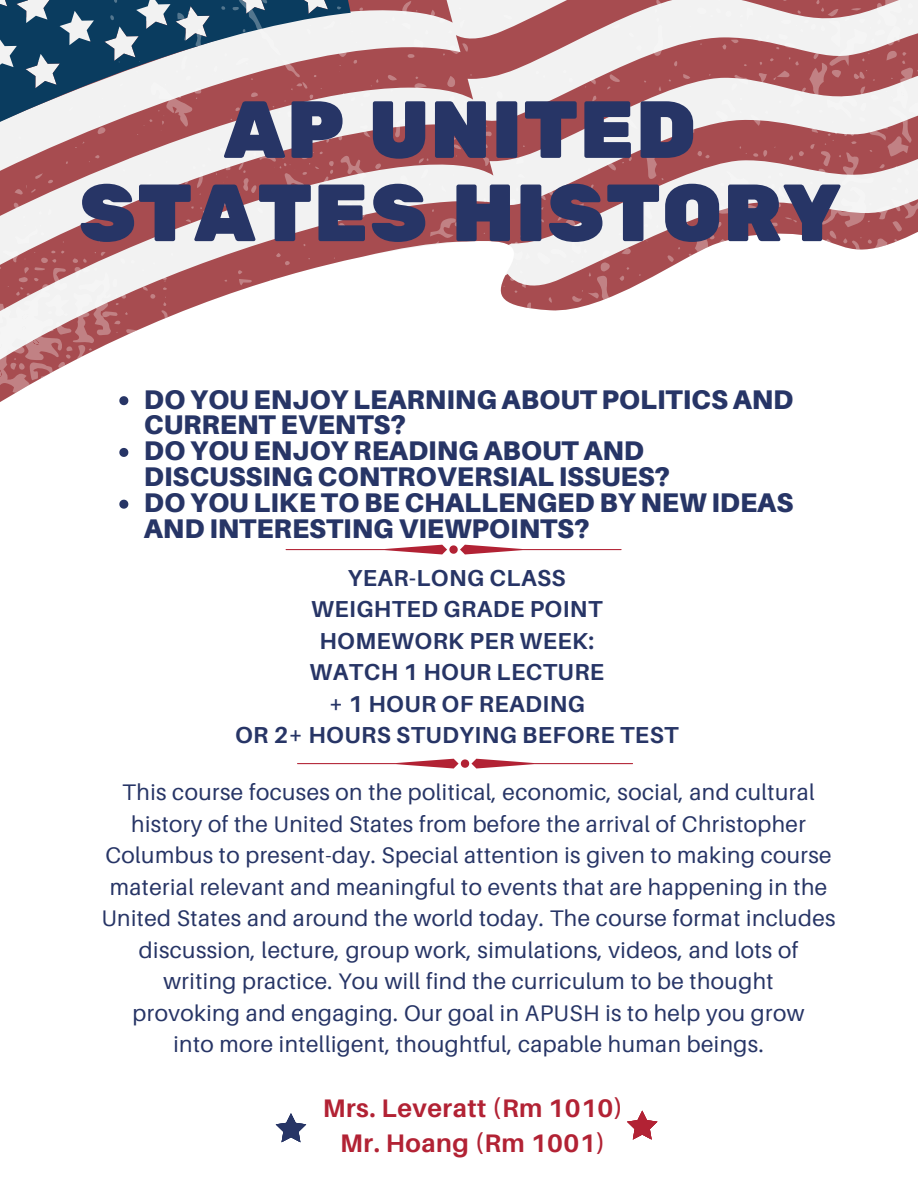
<style>
.page{position:relative;width:918px;height:1188px;background:#fff}
.page>*{position:absolute;margin:0;border:0;box-sizing:border-box;transform-origin:0 0}
.t1{font:80.85px/83.2px "Rubik One";color:#273566;text-align:center}
.t2{font:900 27px/25.8px "Aileron";color:#273566}
.t3{font:700 25.35px/35px "Aileron";letter-spacing:.02em;color:#b22234;text-align:center}
.t4{font:700 23.1px/31.5px "Aileron";letter-spacing:.02em;color:#273566;text-align:center}
.t5{font:22.5px "Aileron";letter-spacing:.02em;color:#273566}
</style>
<div class="page">
<svg style="left:0;top:0;width:918px;height:406px"></svg>
<svg style="left:119px;top:396px;width:9px;height:9px"></svg>
<svg style="left:119px;top:448px;width:9px;height:9px"></svg>
<svg style="left:119px;top:500px;width:9px;height:9px"></svg>
<svg style="left:286px;top:545px;width:336px;height:9px"></svg>
<svg style="left:276px;top:1113px;width:30px;height:29px"></svg>
<svg style="left:627px;top:1111px;width:30px;height:29px"></svg>
<svg style="left:297px;top:759px;width:336px;height:10px"></svg>
<p class="t1" style="left:78px;top:91px;width:765px">AP UNITED<br>STATES HISTORY</p>
<h1 class="t2" style="left:144px;top:386px;width:651px">DO YOU ENJOY LEARNING ABOUT POLITICS AND<br>CURRENT EVENTS?</h1>
<p class="t2" style="left:144px;top:437px;width:528px">DO YOU ENJOY READING ABOUT AND<br>DISCUSSING CONTROVERSIAL ISSUES?</p>
<p class="t2" style="left:144px;top:489px;width:651px">DO YOU LIKE TO BE CHALLENGED BY NEW IDEAS<br>AND INTERESTING VIEWPOINTS?</p>
<p class="t4" style="left:235px;top:561px;width:445px">YEAR-LONG CLASS<br>WEIGHTED GRADE POINT<br>HOMEWORK PER WEEK:<br>WATCH 1 HOUR LECTURE<br>+ 1 HOUR OF READING<br>OR 2+ HOURS STUDYING BEFORE TEST</p>
<p class="t5" style="left:122px;top:778px;width:694px">This course focuses on the political, economic, social, and cultural</p>
<h4 class="t5" style="left:131px;top:810px;width:676px">history of the United States from before the arrival of Christopher</h4>
<p class="t5" style="left:105px;top:841px;width:728px">Columbus to present-day. Special attention is given to making course</p>
<p class="t5" style="left:110px;top:873px;width:719px">material relevant and meaningful to events that are happening in the</p>
<p class="t5" style="left:102px;top:904px;width:736px">United States and around the world today. The course format includes</p>
<p class="t5" style="left:139px;top:936px;width:661px">discussion, lecture, group work, simulations, videos, and lots of</p>
<p class="t5" style="left:163px;top:967px;width:612px">writing practice. You will find the curriculum to be thought</p>
<p class="t5" style="left:133px;top:999px;width:673px">provoking and engaging. Our goal in APUSH is to help you grow</p>
<p class="t5" style="left:173px;top:1030px;width:592px">into more intelligent, thoughtful, capable human beings.</p>
<p class="t3" style="left:323px;top:1090px;width:302px">Mrs. Leveratt (Rm 1010)<br>Mr. Hoang (Rm 1001)</p>
</div>
